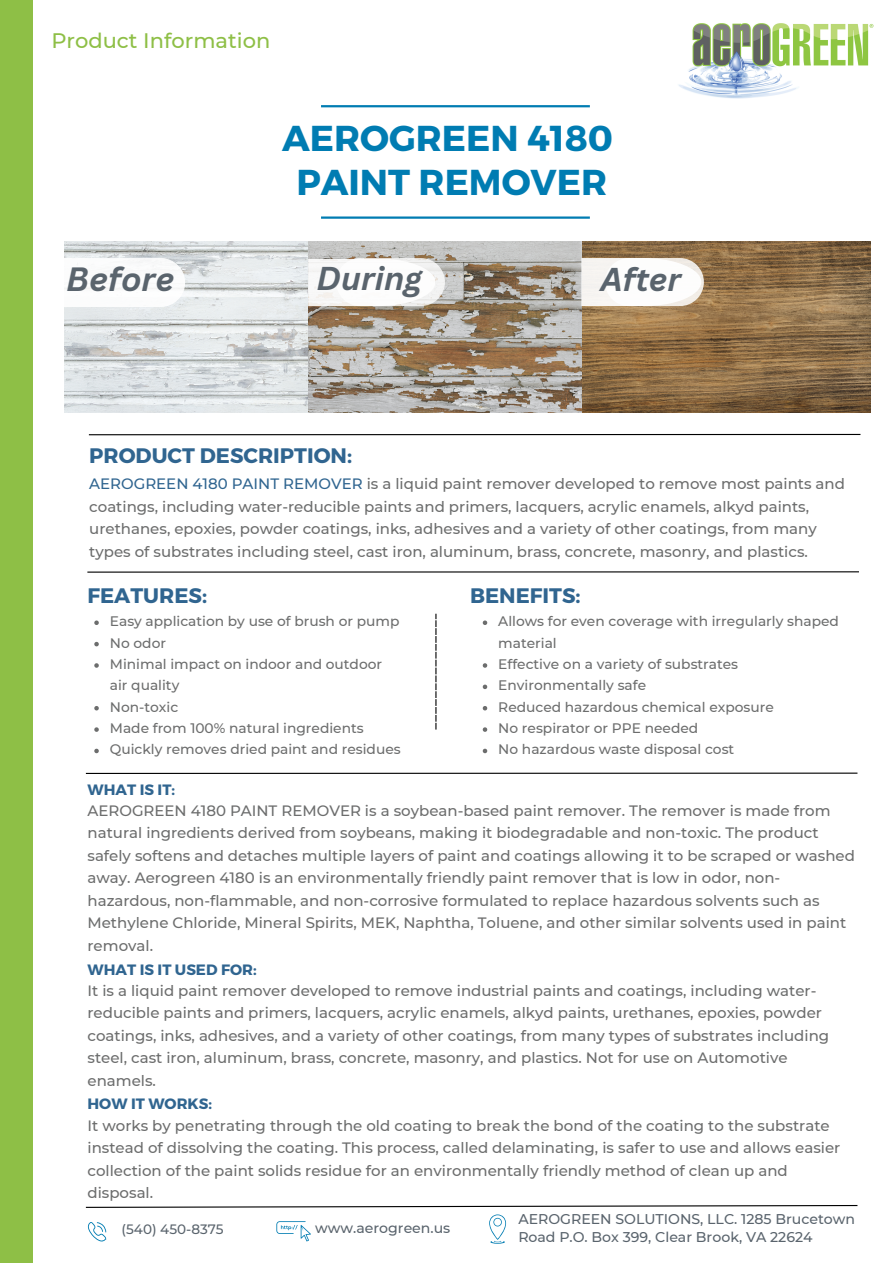
<style>
.page{position:relative;width:893px;height:1264px;background:#fff}
.page>*{position:absolute;margin:0;border:0;box-sizing:border-box;transform-origin:0 0}
.t1{font:700 36px "Montserrat";color:#007cb2}
.t2{font:italic 700 32.85px "Canva Sans";color:#5a646d}
.t3{font:italic 700 32.1px "Canva Sans";color:#5a646d}
.t4{font:700 21px "Montserrat";color:#306590}
.t5{font:500 21px "Montserrat";color:#8ebf46}
.t6{font:500 15px/22.5px "Montserrat";color:#6c6d6d}
.t7{font:700 15px "Montserrat";color:#306590}
.t8{font:500 14.1px/18px "Montserrat";color:#5a646d}
.t9{font:500 13.8px/21.3px "Montserrat";color:#6c6d6d}
.t10{font:500 13.5px "Montserrat";color:#5a646d}
.s1{color:#306590}
</style>
<div class="page">
<svg style="left:489px;top:1214px;width:17px;height:29px"></svg>
<svg style="left:276px;top:1221px;width:35px;height:20px"></svg>
<svg style="left:88px;top:1222px;width:19px;height:19px"></svg>
<img style="left:678px;top:23px;width:196px;height:76px">
<svg style="left:435px;top:613px;width:1px;height:116px"></svg>
<hr style="left:321px;top:105px;width:269px;height:2px;background:#007cb2">
<hr style="left:86px;top:772px;width:771px;height:2px;background:#000">
<hr style="left:89px;top:434px;width:771px;height:1px;background:#000">
<hr style="left:87px;top:571px;width:771px;height:1px;background:#000">
<svg style="left:85px;top:1205px;width:773px;height:3px"></svg>
<img style="left:64px;top:242px;width:244px;height:170px">
<div style="left:18px;top:258px;width:167px;height:48px;background:#fff;border-radius:24px"></div>
<div style="left:0;top:0;width:32px;height:1262px;background:#8ebf46"></div>
<img style="left:581px;top:242px;width:289px;height:170px">
<img style="left:308px;top:242px;width:273px;height:170px">
<svg style="left:308px;top:258px;width:137px;height:48px"></svg>
<hr style="left:321px;top:216px;width:269px;height:3px;background:#007cb2">
<svg style="left:94px;top:620px;width:5px;height:5px"></svg>
<svg style="left:94px;top:642px;width:5px;height:4px"></svg>
<svg style="left:94px;top:663px;width:5px;height:4px"></svg>
<svg style="left:94px;top:706px;width:5px;height:4px"></svg>
<svg style="left:94px;top:727px;width:5px;height:4px"></svg>
<svg style="left:94px;top:748px;width:5px;height:5px"></svg>
<svg style="left:482px;top:620px;width:5px;height:5px"></svg>
<svg style="left:482px;top:663px;width:5px;height:4px"></svg>
<svg style="left:482px;top:684px;width:5px;height:5px"></svg>
<svg style="left:482px;top:706px;width:5px;height:4px"></svg>
<svg style="left:482px;top:727px;width:5px;height:4px"></svg>
<svg style="left:482px;top:748px;width:5px;height:5px"></svg>
<svg style="left:581px;top:258px;width:122px;height:48px"></svg>
<p class="t5" style="left:51px;top:28px;width:220px">Product Information</p>
<p class="t2" style="left:66px;top:256px;width:110px">Before</p>
<p class="t1" style="left:282px;top:115px;width:332px">AEROGREEN 4180</p>
<p class="t1" style="left:296px;top:158px;width:312px">PAINT REMOVER</p>
<p class="t3" style="left:316px;top:255px;width:107px">During</p>
<p class="t3" style="left:600px;top:256px;width:82px">After</p>
<p class="t4" style="left:89px;top:441px;width:264px">PRODUCT DESCRIPTION:</p>
<p class="t6" style="left:89px;top:472px;width:757px"><span class="s1">AEROGREEN 4180 PAINT REMOVER</span> is a liquid paint remover developed to remove most paints and coatings, including water-reducible paints and primers, lacquers, acrylic enamels, alkyd paints, urethanes, epoxies, powder coatings, inks, adhesives and a variety of other coatings, from many types of substrates including steel, cast iron, aluminum, brass, concrete, masonry, and plastics.</p>
<p class="t4" style="left:87px;top:581px;width:121px">FEATURES:</p>
<p class="t4" style="left:470px;top:581px;width:112px">BENEFITS:</p>
<p class="t9" style="left:110px;top:610px;width:291px">Easy application by use of brush or pump</p>
<p class="t9" style="left:110px;top:632px;width:58px">No odor</p>
<p class="t9" style="left:110px;top:653px;width:274px">Minimal impact on indoor and outdoor air quality</p>
<p class="t9" style="left:110px;top:696px;width:70px">Non-toxic</p>
<p class="t9" style="left:110px;top:717px;width:255px">Made from 100% natural ingredients</p>
<p class="t9" style="left:110px;top:738px;width:292px">Quickly removes dried paint and residues</p>
<p class="t9" style="left:498px;top:610px;width:342px">Allows for even coverage with irregularly shaped material</p>
<p class="t9" style="left:498px;top:653px;width:241px">Effective on a variety of substrates</p>
<p class="t9" style="left:498px;top:674px;width:149px">Environmentally safe</p>
<p class="t9" style="left:498px;top:696px;width:277px">Reduced hazardous chemical exposure</p>
<p class="t9" style="left:498px;top:717px;width:201px">No respirator or PPE needed</p>
<p class="t9" style="left:498px;top:738px;width:237px">No hazardous waste disposal cost</p>
<p class="t7" style="left:87px;top:779px;width:89px">WHAT IS IT:</p>
<p class="t6" style="left:87px;top:799px;width:768px">AEROGREEN 4180 PAINT REMOVER is a soybean-based paint remover. The remover is made from natural ingredients derived from soybeans, making it biodegradable and non-toxic. The product safely softens and detaches multiple layers of paint and coatings allowing it to be scraped or washed away. Aerogreen 4180 is an environmentally friendly paint remover that is low in odor, non&shy;hazardous, non-flammable, and non-corrosive formulated to replace hazardous solvents such as Methylene Chloride, Mineral Spirits, MEK, Naphtha, Toluene, and other similar solvents used in paint removal.</p>
<p class="t7" style="left:87px;top:959px;width:171px">WHAT IS IT USED FOR:</p>
<p class="t6" style="left:87px;top:979px;width:743px">It is a liquid paint remover developed to remove industrial paints and coatings, including water&shy;reducible paints and primers, lacquers, acrylic enamels, alkyd paints, urethanes, epoxies, powder coatings, inks, adhesives, and a variety of other coatings, from many types of substrates including steel, cast iron, aluminum, brass, concrete, masonry, and plastics. Not for use on Automotive enamels.</p>
<p class="t7" style="left:87px;top:1094px;width:126px">HOW IT WORKS:</p>
<p class="t6" style="left:87px;top:1114px;width:754px">It works by penetrating through the old coating to break the bond of the coating to the substrate instead of dissolving the coating. This process, called delaminating, is safer to use and allows easier collection of the paint solids residue for an environmentally friendly method of clean up and disposal.</p>
<p class="t10" style="left:122px;top:1220px;width:104px">(540) 450-8375</p>
<p class="t8" style="left:315px;top:1218px;width:137px">www.aerogreen.us</p>
<p class="t8" style="left:518px;top:1209px;width:338px">AEROGREEN SOLUTIONS, LLC. 1285 Brucetown<br>Road P.O. Box 399, Clear Brook, VA 22624</p>
</div>
